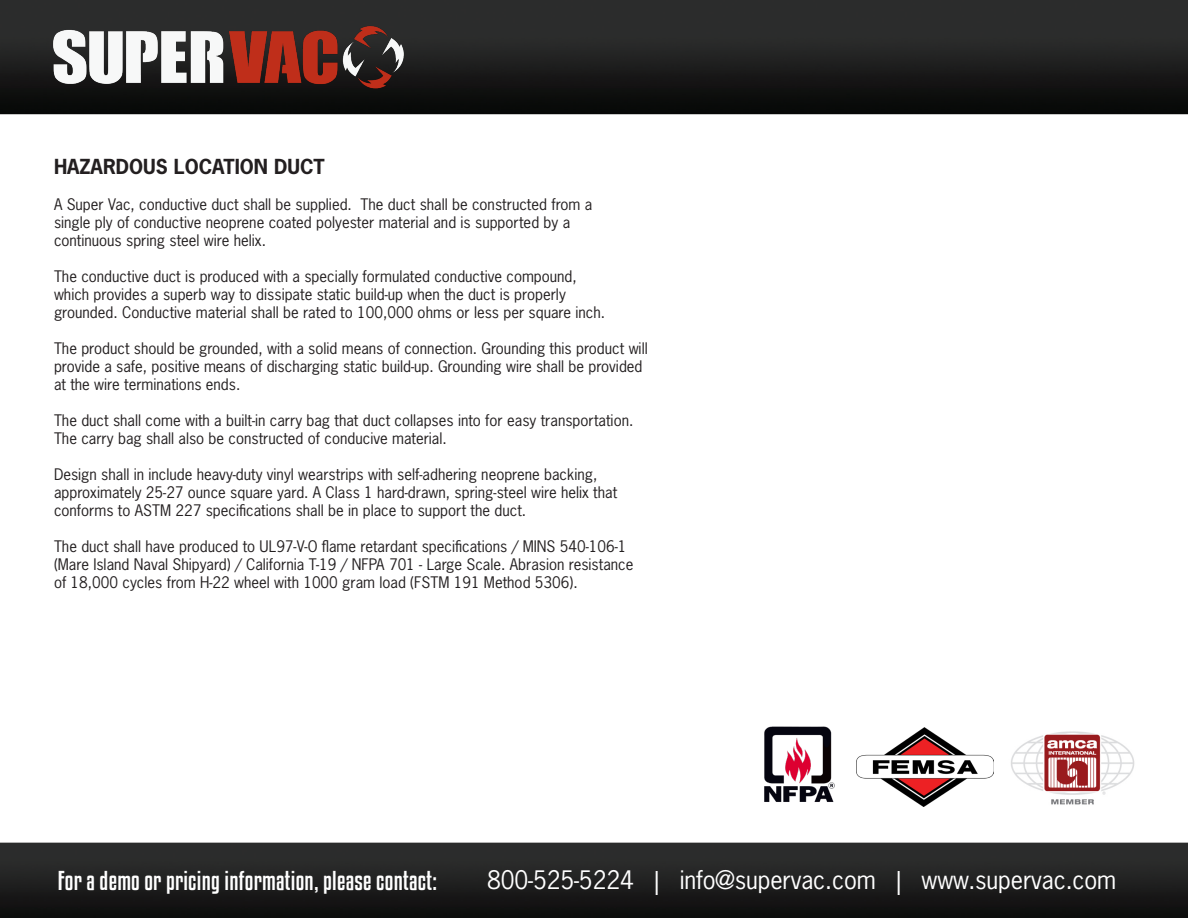
<style>
.page{position:relative;width:1188px;height:918px;background:#fff}
.page>*{position:absolute;margin:0;border:0;box-sizing:border-box;transform-origin:0 0}
.t1{font:24px "News Gothic Std";letter-spacing:-.005em;color:#fff}
.t2{font:24px "Kenyan Coffee Rg";letter-spacing:.01em;color:#fff}
.t3{font:700 19.5px "News Gothic Std";color:#231f20}
.t4{font:15px/18px "News Gothic Std";color:#231f20}
</style>
<div class="page">
<img style="left:0;top:0;width:1188px;height:918px">
<img style="left:34px;top:23px;width:391px;height:70px">
<img style="left:755px;top:718px;width:85px;height:91px">
<img style="left:856px;top:728px;width:138px;height:79px">
<img style="left:1005px;top:728px;width:135px;height:81px">
<p class="t3" style="left:54px;top:153px;width:272px">HAZARDOUS LOCATION DUCT</p>
<p class="t4" style="left:54px;top:195px;width:540px">A Super Vac, conductive duct shall be supplied. The duct shall be constructed from a</p>
<p class="t4" style="left:54px;top:213px;width:518px">single ply of conductive neoprene coated polyester material and is supported by a</p>
<p class="t4" style="left:54px;top:231px;width:214px">continuous spring steel wire helix.</p>
<p class="t4" style="left:54px;top:267px;width:524px">The conductive duct is produced with a specially formulated conductive compound,</p>
<p class="t4" style="left:54px;top:285px;width:513px">which provides a superb way to dissipate static build-up when the duct is properly</p>
<p class="t4" style="left:54px;top:303px;width:553px">grounded. Conductive material shall be rated to 100,000 ohms or less per square inch.</p>
<p class="t4" style="left:54px;top:339px;width:595px">The product should be grounded, with a solid means of connection. Grounding this product will provide a safe, positive means of discharging static build-up. Grounding wire shall be provided at the wire terminations ends.</p>
<p class="t4" style="left:54px;top:411px;width:581px">The duct shall come with a built-in carry bag that duct collapses into for easy transportation.</p>
<p class="t4" style="left:54px;top:429px;width:394px">The carry bag shall also be constructed of conducive material.</p>
<p class="t4" style="left:54px;top:465px;width:565px">Design shall in include heavy-duty vinyl wearstrips with self-adhering neoprene backing, approximately 25-27 ounce square yard. A Class 1 hard-drawn, spring-steel wire helix that conforms to ASTM 227 specifications shall be in place to support the duct.</p>
<p class="t4" style="left:54px;top:537px;width:581px">The duct shall have produced to UL97-V-O flame retardant specifications / MINS 540-106-1 (Mare Island Naval Shipyard) / California T-19 / NFPA 701 - Large Scale. Abrasion resistance of 18,000 cycles from H-22 wheel with 1000 gram load (FSTM 191 Method 5306).</p>
<p class="t2" style="left:58px;top:866px;width:381px">For a demo or pricing information, please contact:</p>
<p class="t1" style="left:487px;top:864px;width:631px">800-525-5224 | info@supervac.com | www.supervac.com</p>
</div>
